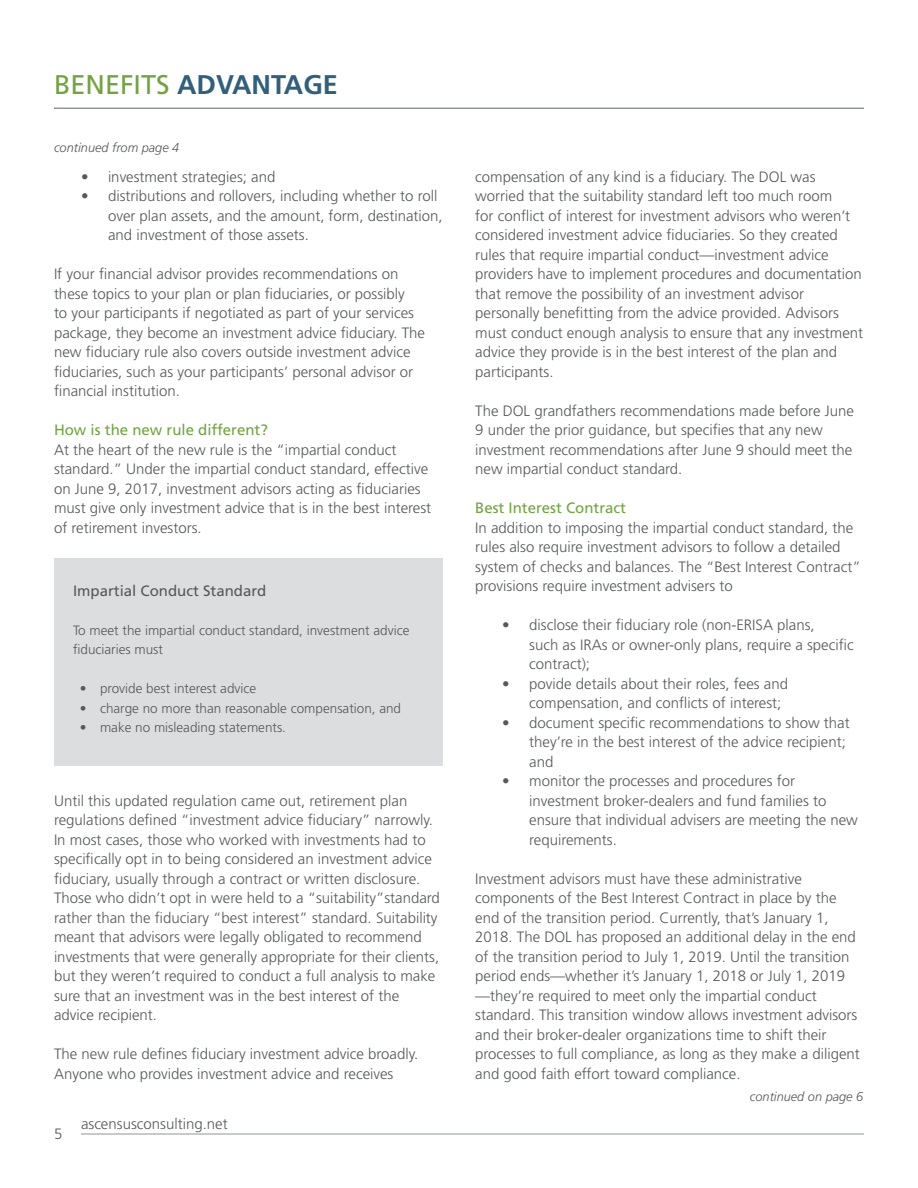
<style>
.page{position:relative;width:918px;height:1188px;background:#fff}
.page>*{position:absolute;margin:0;border:0;box-sizing:border-box;transform-origin:0 0}
.t1{font:700 27px "Frutiger LT Std";color:#325f7a}
.Subheader{font:300 15px/19.5px "Frutiger LT Std";color:#57585a}
.Subheader-2{font:15px "Frutiger LT Std";color:#71a341}
.Subheader-3{font:15px "Frutiger LT Std";color:#57585a}
.Subheader-4{font:300 13.5px/19.5px "Frutiger LT Std";color:#57585a}
.t2{font:italic 300 12.75px "Frutiger LT Std";color:#57585a}
.s1{font-weight:400;color:#73a341}
</style>
<div class="page">
<hr style="left:54px;top:108px;width:810px;height:1px;background:#5e6469">
<hr style="left:81px;top:1134px;width:783px;height:1px;background:#939598">
<div style="left:54px;top:558px;width:389px;height:207px;background:#dcdddf"></div>
<h1 class="t1" style="left:54px;top:69px;width:285px"><span class="s1">BENEFITS</span> ADVANTAGE</h1>
<p class="t2" style="left:54px;top:140px;width:127px">continued from page 4</p>
<p class="Subheader" style="left:81px;top:167px;width:196px">• investment strategies; and</p>
<p class="Subheader" style="left:108px;top:187px;width:336px;text-indent:-27px">• distributions and rollovers, including whether to roll over plan assets, and the amount, form, destination,</p>
<p class="Subheader" style="left:108px;top:226px;width:202px">and investment of those assets.</p>
<p class="Subheader" style="left:54px;top:265px;width:373px">If your financial advisor provides recommendations on these topics to your plan or plan fiduciaries, or possibly<br>to your participants if negotiated as part of your services package, they become an investment advice fiduciary. The new fiduciary rule also covers outside investment advice fiduciaries, such as your participants’ personal advisor or financial institution.</p>
<p class="Subheader-2" style="left:54px;top:421px;width:215px">How is the new rule different?</p>
<p class="Subheader" style="left:54px;top:440px;width:379px">At the heart of the new rule is the “impartial conduct standard.” Under the impartial conduct standard, effective on June 9, 2017, investment advisors acting as fiduciaries must give only investment advice that is in the best interest of retirement investors.</p>
<p class="Subheader-3" style="left:73px;top:582px;width:195px">Impartial Conduct Standard</p>
<p class="Subheader-4" style="left:73px;top:621px;width:338px">To meet the impartial conduct standard, investment advice fiduciaries must</p>
<p class="Subheader-4" style="left:80px;top:679px;width:178px">• provide best interest advice</p>
<p class="Subheader-4" style="left:80px;top:699px;width:323px">• charge no more than reasonable compensation, and</p>
<p class="Subheader-4" style="left:80px;top:718px;width:208px">• make no misleading statements.</p>
<p class="Subheader" style="left:54px;top:791px;width:387px">Until this updated regulation came out, retirement plan regulations defined “investment advice fiduciary” narrowly.<br>In most cases, those who worked with investments had to specifically opt in to being considered an investment advice fiduciary, usually through a contract or written disclosure.<br>Those who didn’t opt in were held to a “suitability”standard rather than the fiduciary “best interest” standard. Suitability meant that advisors were legally obligated to recommend investments that were generally appropriate for their clients, but they weren’t required to conduct a full analysis to make sure that an investment was in the best interest of the advice recipient.</p>
<p class="Subheader" style="left:54px;top:1045px;width:366px">The new rule defines fiduciary investment advice broadly.<br>Anyone who provides investment advice and receives</p>
<p class="Subheader" style="left:54px;top:1124px;width:10px">5</p>
<p class="Subheader" style="left:81px;top:1114px;width:148px">ascensusconsulting.net</p>
<p class="Subheader" style="left:475px;top:167px;width:390px">compensation of any kind is a fiduciary. The DOL was worried that the suitability standard left too much room<br>for conflict of interest for investment advisors who weren’t considered investment advice fiduciaries. So they created rules that require impartial conduct—investment advice providers have to implement procedures and documentation that remove the possibility of an investment advisor personally benefitting from the advice provided. Advisors must conduct enough analysis to ensure that any investment advice they provide is in the best interest of the plan and participants.</p>
<p class="Subheader" style="left:475px;top:401px;width:380px">The DOL grandfathers recommendations made before June 9 under the prior guidance, but specifies that any new investment recommendations after June 9 should meet the new impartial conduct standard.</p>
<p class="Subheader-2" style="left:475px;top:499px;width:152px">Best Interest Contract</p>
<p class="Subheader" style="left:475px;top:518px;width:387px">In addition to imposing the impartial conduct standard, the rules also require investment advisors to follow a detailed system of checks and balances. The “Best Interest Contract” provisions require investment advisers to</p>
<p class="Subheader" style="left:502px;top:616px;width:314px">• disclose their fiduciary role (non-ERISA plans,</p>
<p class="Subheader" style="left:529px;top:635px;width:326px">such as IRAs or owner-only plans, require a specific contract);</p>
<p class="Subheader" style="left:529px;top:674px;width:260px;text-indent:-27px">• povide details about their roles, fees and compensation, and conflicts of interest;</p>
<p class="Subheader" style="left:529px;top:713px;width:322px;text-indent:-27px">• document specific recommendations to show that they’re in the best interest of the advice recipient; and</p>
<p class="Subheader" style="left:529px;top:772px;width:330px;text-indent:-27px">• monitor the processes and procedures for investment broker-dealers and fund families to ensure that individual advisers are meeting the new requirements.</p>
<p class="Subheader" style="left:475px;top:869px;width:386px">Investment advisors must have these administrative components of the Best Interest Contract in place by the end of the transition period. Currently, that’s January 1, 2018. The DOL has proposed an additional delay in the end of the transition period to July 1, 2019. Until the transition period ends—whether it’s January 1, 2018 or July 1, 2019 —they’re required to meet only the impartial conduct standard. This transition window allows investment advisors and their broker-dealer organizations time to shift their processes to full compliance, as long as they make a diligent and good faith effort toward compliance.</p>
<p class="t2" style="left:750px;top:1089px;width:115px">continued on page 6</p>
</div>
